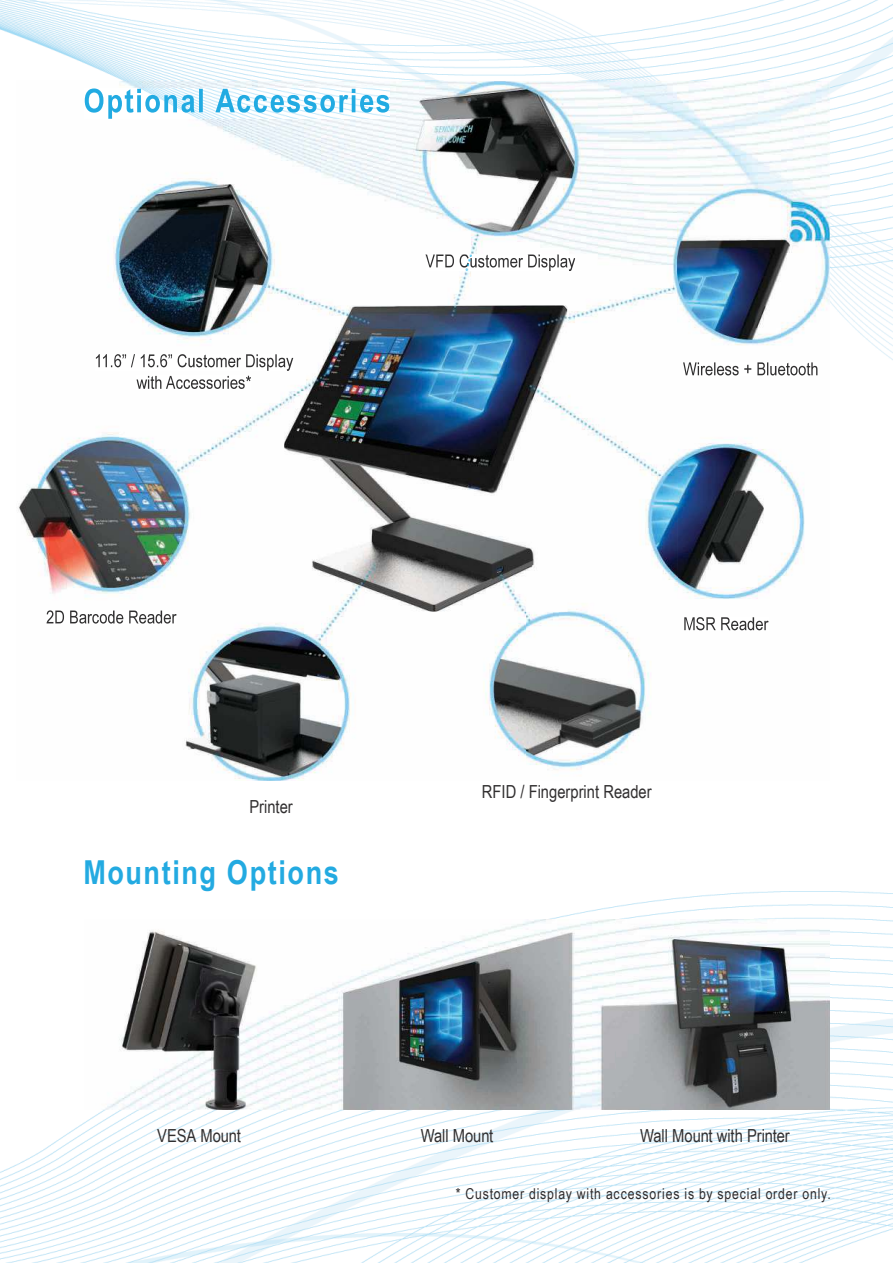
<style>
.page{position:relative;width:893px;height:1263px;background:#fff}
.page>*{position:absolute;margin:0;border:0;box-sizing:border-box;transform-origin:0 0}
.t1{font:700 33px "Arial Narrow";letter-spacing:.045em;color:#23aae1}
.t2{font:18px "Arial Narrow";color:#312f30}
.t3{font:15px "Arial Narrow";letter-spacing:.055em;color:#2f2c2e}
</style>
<div class="page">
<img style="left:0;top:0;width:893px;height:1263px">
<img style="left:85px;top:919px;width:744px;height:191px">
<img style="left:16px;top:81px;width:305px;height:700px">
<img style="left:321px;top:81px;width:356px;height:269px">
<img style="left:677px;top:81px;width:153px;height:700px">
<img style="left:525px;top:350px;width:153px;height:431px">
<img style="left:321px;top:612px;width:204px;height:169px">
<img style="left:250px;top:88px;width:139px;height:31px">
<img style="left:85px;top:88px;width:165px;height:31px">
<img style="left:284px;top:305px;width:283px;height:307px">
<img style="left:46px;top:610px;width:131px;height:14px">
<img style="left:47px;top:610px;width:60px;height:14px">
<img style="left:753px;top:617px;width:16px;height:13px">
<img style="left:684px;top:617px;width:69px;height:13px">
<img style="left:422px;top:250px;width:156px;height:23px">
<img style="left:425px;top:254px;width:32px;height:17px">
<img style="left:426px;top:254px;width:31px;height:14px">
<img style="left:457px;top:254px;width:118px;height:17px">
<img style="left:457px;top:254px;width:60px;height:14px">
<img style="left:96px;top:354px;width:197px;height:17px">
<img style="left:96px;top:354px;width:91px;height:13px">
<img style="left:136px;top:376px;width:115px;height:13px">
<img style="left:137px;top:376px;width:76px;height:13px">
<img style="left:765px;top:362px;width:53px;height:13px">
<img style="left:683px;top:362px;width:82px;height:13px">
<p class="t2" style="left:249px;top:800px;width:45px">Printer</p>
<h1 class="t1" style="left:83px;top:859px;width:257px">Mounting Options</h1>
<p class="t2" style="left:482px;top:785px;width:171px">RFID / Fingerprint Reader</p>
<p class="t2" style="left:157px;top:1129px;width:85px">VESA Mount</p>
<p class="t2" style="left:421px;top:1129px;width:74px">Wall Mount</p>
<p class="t2" style="left:640px;top:1129px;width:151px">Wall Mount with Printer</p>
<p class="t3" style="left:456px;top:1188px;width:377px">* Customer display with accessories is by special order only.</p>
</div>
